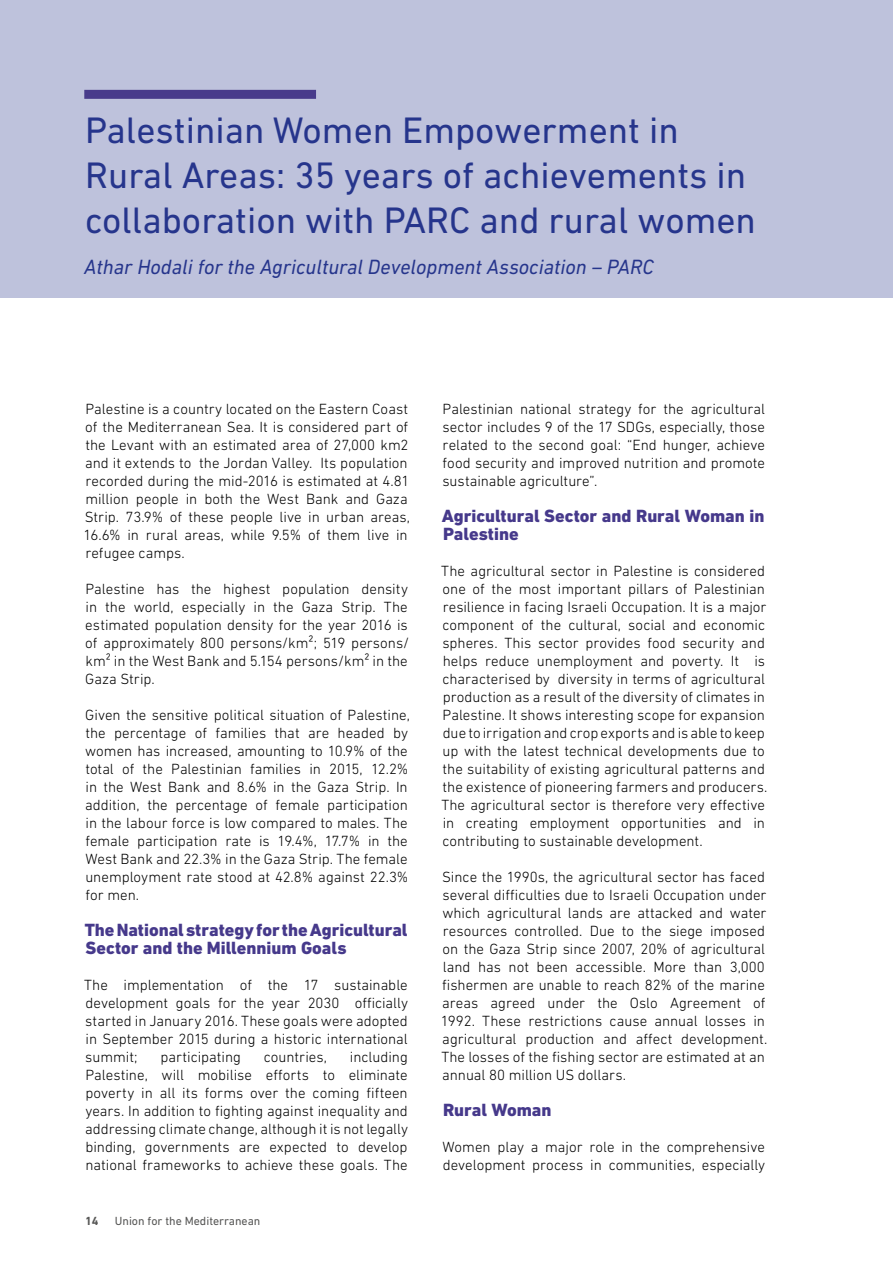
<style>
.page{position:relative;width:893px;height:1263px;background:#fff}
.page>*{position:absolute;margin:0;border:0;box-sizing:border-box;transform-origin:0 0}
.t1{font:37.5px/45px "DIN Next LT Pro";color:#26358c}
.t2{font:italic 21px "DIN Next LT Pro";color:#26358c}
.t3{font:800 18px/18px "DIN Next LT Pro";color:#46398b}
.t4{font:300 15px/18px "DIN Next LT Pro";color:#000}
.t5{font:12px "DIN Next LT Pro";color:#575756}
.t6{font:700 12px "DIN Next LT Pro";color:#575756}
</style>
<div class="page">
<div style="left:0;top:0;width:893px;height:297px;background:#bec2dc"></div>
<div style="left:84px;top:90px;width:232px;height:9px;background:#483b8b"></div>
<h1 class="t1" style="left:85px;top:108px;width:672px">Palestinian Women Empowerment in<br>Rural Areas: 35 years of achievements in collaboration with PARC and rural women</h1>
<h2 class="t2" style="left:84px;top:254px;width:571px">Athar Hodali for the Agricultural Development Association – PARC</h2>
<p class="t4" style="left:84px;top:400px;width:328px">Palestine is a country located on the Eastern Coast of the Mediterranean Sea. It is considered part of the Levant with an estimated area of 27,000 km2 and it extends to the Jordan Valley. Its population recorded during the mid-2016 is estimated at 4.81 million people in both the West Bank and Gaza Strip. 73.9% of these people live in urban areas, 16.6% in rural areas, while 9.5% of them live in refugee camps.</p>
<p class="t4" style="left:85px;top:580px;width:326px;text-align:justify">Palestine has the highest population density in the world, especially in the Gaza Strip. The estimated population density for the year 2016 is of approximately 800 persons/km²; 519 persons/ km² in the West Bank and 5.154 persons/km² in the Gaza Strip.</p>
<p class="t4" style="left:85px;top:706px;width:326px">Given the sensitive political situation of Palestine, the percentage of families that are headed by women has increased, amounting to 10.9% of the total of the Palestinian families in 2015, 12.2% in the West Bank and 8.6% in the Gaza Strip. In addition, the percentage of female participation in the labour force is low compared to males. The female participation rate is 19.4%, 17.7% in the West Bank and 22.3% in the Gaza Strip. The female unemployment rate stood at 42.8% against 22.3% for men.</p>
<p class="t3" style="left:85px;top:921px;width:324px">The National strategy for the Agricultural<br>Sector and the Millennium Goals</p>
<p class="t4" style="left:84px;top:976px;width:325px;text-align:justify">The implementation of the 17 sustainable development goals for the year 2030 officially started in January 2016. These goals were adopted in September 2015 during a historic international summit;</p>
<p class="t4" style="left:85px;top:1048px;width:325px;text-align:justify;text-indent:265px">including Palestine, will mobilise efforts to eliminate poverty in all its forms over the coming fifteen years. In addition to fighting against inequality and addressing climate change, although it is not legally binding, governments are expected to develop national frameworks to achieve these goals. The</p>
<p class="t4" style="left:160px;top:1048px;width:82px">participating</p>
<p class="t4" style="left:264px;top:1048px;width:65px">countries,</p>
<p class="t6" style="left:85px;top:1214px;width:15px">14</p>
<p class="t5" style="left:115px;top:1214px;width:147px">Union for the Mediterranean</p>
<p class="t4" style="left:442px;top:400px;width:324px;text-align:justify">Palestinian national strategy for the agricultural sector includes 9 of the 17 SDGs, especially, those related to the second goal: “End hunger, achieve food security and improved nutrition and promote sustainable agriculture”.</p>
<p class="t3" style="left:442px;top:507px;width:324px">Agricultural Sector and Rural Woman in<br>Palestine</p>
<p class="t4" style="left:441px;top:562px;width:328px">The agricultural sector in Palestine is considered one of the most important pillars of Palestinian resilience in facing Israeli Occupation. It is a major component of the cultural, social and economic spheres. This sector provides food security and helps reduce unemployment and poverty. It is characterised by diversity in terms of agricultural production as a result of the diversity of climates in Palestine. It shows interesting scope for expansion due to irrigation and crop exports and is able to keep up with the latest technical developments due to the suitability of existing agricultural patterns and the existence of pioneering farmers and producers.<br>The agricultural sector is therefore very effective in creating employment opportunities and in contributing to sustainable development.</p>
<p class="t4" style="left:441px;top:868px;width:328px">Since the 1990s, the agricultural sector has faced several difficulties due to Israeli Occupation under which agricultural lands are attacked and water resources controlled. Due to the siege imposed on the Gaza Strip since 2007, 20% of agricultural land has not been accessible. More than 3,000 fishermen are unable to reach 82% of the marine areas agreed under the Oslo Agreement of 1992. These restrictions cause annual losses in agricultural production and affect development.<br>The losses of the fishing sector are estimated at an annual 80 million US dollars.</p>
<p class="t3" style="left:443px;top:1101px;width:110px">Rural Woman</p>
<p class="t4" style="left:443px;top:1138px;width:324px">Women play a major role in the comprehensive development process in communities, especially</p>
</div>
